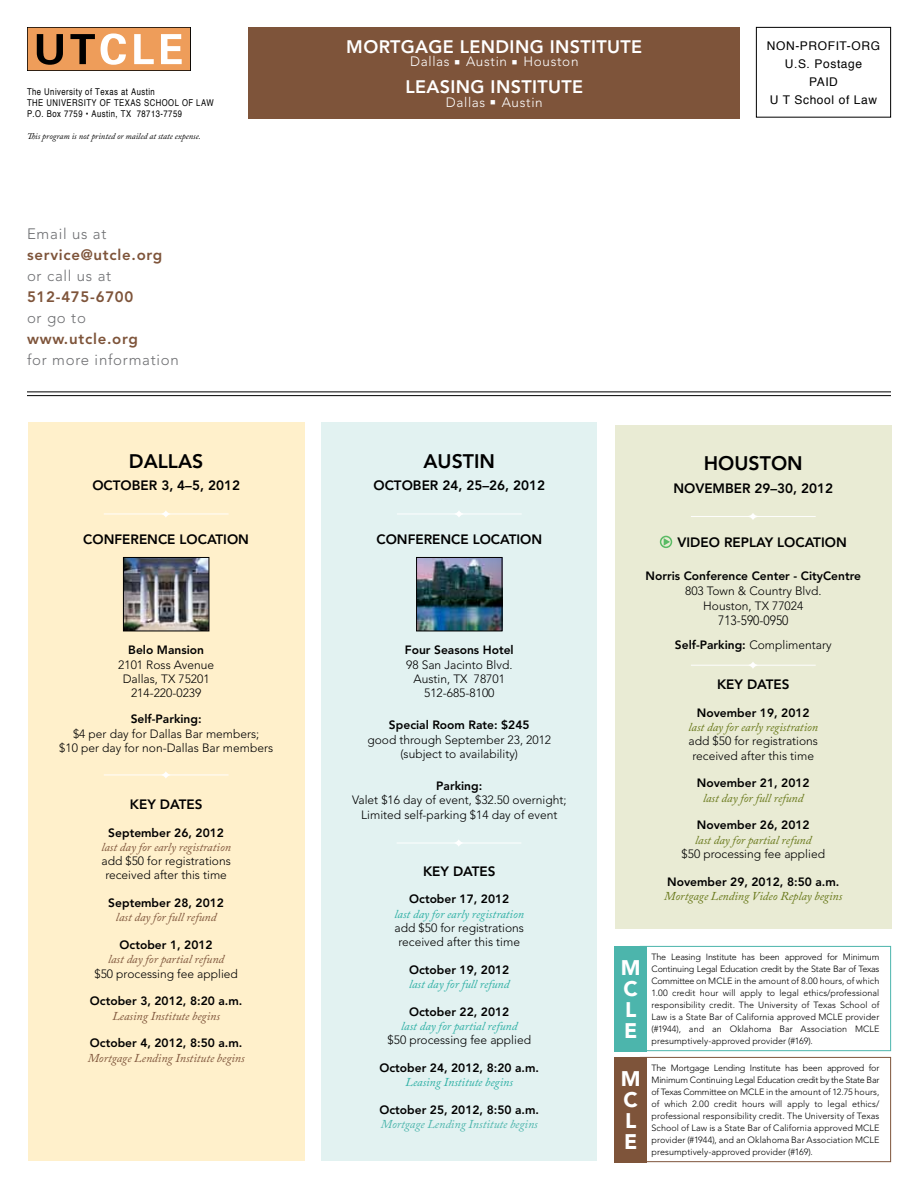
<style>
.page{position:relative;width:918px;height:1188px;background:#fff}
.page>*{position:absolute;margin:0;border:0;box-sizing:border-box;transform-origin:0 0}
.t1{font:900 21px/21px "Avenir LT Std";color:#fff}
.t2{font:800 19.5px "Avenir LT Std";color:#000}
.t3{font:800 18px "Avenir LT Std";letter-spacing:.02em;color:#fff}
.t4{font:300 15px "Avenir LT Std";letter-spacing:.05em;color:#6d6e71}
.t5{font:800 15px "Avenir LT Std";letter-spacing:.05em;color:#7e543a}
.t6{font:800 13.5px "Avenir LT Std";color:#000}
.t7{font:300 13.5px "Avenir LT Std";letter-spacing:.05em;color:#fff}
.t8{font:300 13.5px "Avenir LT Std";color:#000;scale:.89 1}
.t9{font:300 12px/14.2px "Avenir LT Std";color:#000;text-align:center}
.t10{font:800 12px "Avenir LT Std";color:#000}
.t11{font:italic 12px "Adobe Caslon Pro";color:#7e543a}
.t12{font:italic 12px "Adobe Caslon Pro";color:#677718}
.t13{font:italic 12px "Adobe Caslon Pro";color:#2cafa4}
.t14{font:12px/18px "Helvetica";letter-spacing:.05em;color:#000;text-align:center}
.t15{font:italic 12px "Adobe Caslon Pro";color:#4cb5ac}
.t16{font:condensed 9.3px/11.2px "Helvetica";letter-spacing:.05em;color:#000}
.t17{font:300 9px/12px "Avenir LT Std";letter-spacing:.005em;color:#000;text-align:justify}
.t18{font:italic 8.7px "Adobe Caslon Pro";color:#000}
.s1{font-weight:300}
</style>
<div class="page">
<div style="left:756px;top:27px;width:135px;height:91px;border:1px solid #000"></div>
<div style="left:27px;top:27px;width:164px;height:44px;background:#ee9d5a"></div>
<div style="left:27px;top:27px;width:164px;height:44px;border:1px solid #000"></div>
<svg style="left:37px;top:34px;width:26px;height:31px"></svg>
<svg style="left:70px;top:34px;width:25px;height:30px"></svg>
<svg style="left:101px;top:33px;width:25px;height:32px"></svg>
<svg style="left:134px;top:34px;width:20px;height:30px"></svg>
<svg style="left:161px;top:34px;width:21px;height:30px"></svg>
<hr style="left:27px;top:391px;width:864px;height:1px;background:#000">
<hr style="left:27px;top:395px;width:864px;height:1px;background:#000">
<div style="left:248px;top:27px;width:492px;height:92px;background:#7e543a"></div>
<div style="left:615px;top:425px;width:277px;height:504px;background:#e9ebd4"></div>
<div style="left:321px;top:422px;width:276px;height:739px;background:#e2f2f1"></div>
<div style="left:28px;top:422px;width:276px;height:739px;background:#fff0cb"></div>
<svg style="left:397px;top:511px;width:124px;height:6px"></svg>
<svg style="left:104px;top:510px;width:125px;height:7px"></svg>
<svg style="left:104px;top:771px;width:125px;height:7px"></svg>
<svg style="left:397px;top:840px;width:124px;height:6px"></svg>
<svg style="left:691px;top:662px;width:125px;height:7px"></svg>
<div style="left:660px;top:536px;width:12px;height:12px;border:2px solid #5abb64;border-radius:50%"></div>
<svg style="left:664px;top:538px;width:6px;height:8px"></svg>
<svg style="left:691px;top:513px;width:125px;height:7px"></svg>
<img style="left:125px;top:559px;width:82px;height:70px">
<div style="left:123px;top:557px;width:86px;height:74px;border:1px solid #000"></div>
<img style="left:418px;top:559px;width:82px;height:70px">
<div style="left:416px;top:557px;width:86px;height:74px;border:1px solid #000"></div>
<div style="left:640px;top:946px;width:251px;height:105px;border:1px solid #4cb5ac"></div>
<div style="left:615px;top:946px;width:32px;height:105px;background:#4cb5ac"></div>
<div style="left:640px;top:1057px;width:251px;height:105px;border:1px solid #7e543a"></div>
<div style="left:615px;top:1057px;width:32px;height:105px;background:#7e543a"></div>
<p class="t16" style="left:27px;top:85px;width:188px">The University of Texas at Austin<br>THE UNIVERSITY OF TEXAS SCHOOL OF LAW<br>P.O. Box 7759 • Austin, TX 78713-7759</p>
<p class="t18" style="left:27px;top:131px;width:175px">This program is not printed or mailed at state expense.</p>
<h3 class="t4" style="left:27px;top:225px;width:81px">Email us at</h3>
<h3 class="t5" style="left:27px;top:246px;width:137px">service@utcle.org</h3>
<h3 class="t4" style="left:27px;top:267px;width:86px">or call us at</h3>
<h3 class="t5" style="left:27px;top:288px;width:108px">512-475-6700</h3>
<h3 class="t4" style="left:27px;top:309px;width:60px">or go to</h3>
<h3 class="t5" style="left:27px;top:330px;width:112px">www.utcle.org</h3>
<h3 class="t4" style="left:27px;top:351px;width:153px">for more information</h3>
<h2 class="t2" style="left:129px;top:449px;width:76px">DALLAS</h2>
<h3 class="t6" style="left:92px;top:477px;width:149px">OCTOBER 3, 4–5, 2012</h3>
<h3 class="t6" style="left:83px;top:531px;width:167px">CONFERENCE LOCATION</h3>
<h3 class="t10" style="left:128px;top:643px;width:77px">Belo Mansion</h3>
<h3 class="t9" style="left:118px;top:657px;width:97px">2101 Ross Avenue<br>Dallas, TX 75201<br>214-220-0239</h3>
<h3 class="t10" style="left:131px;top:712px;width:72px">Self-Parking:</h3>
<h3 class="t9" style="left:59px;top:726px;width:215px">$4 per day for Dallas Bar members;<br>$10 per day for non-Dallas Bar members</h3>
<h3 class="t6" style="left:130px;top:796px;width:74px">KEY DATES</h3>
<h3 class="t10" style="left:108px;top:825px;width:117px">September 26, 2012</h3>
<h3 class="t11" style="left:101px;top:840px;width:131px">last day for early registration</h3>
<h3 class="t9" style="left:101px;top:854px;width:131px">add $50 for registrations received after this time</h3>
<h3 class="t10" style="left:108px;top:896px;width:117px">September 28, 2012</h3>
<h3 class="t11" style="left:116px;top:910px;width:102px">last day for full refund</h3>
<h3 class="t10" style="left:120px;top:938px;width:95px">October 1, 2012</h3>
<h3 class="t11" style="left:108px;top:952px;width:118px">last day for partial refund</h3>
<h3 class="t9" style="left:94px;top:966px;width:145px">$50 processing fee applied</h3>
<h3 class="t10" style="left:90px;top:994px;width:154px">October 3, 2012, 8:20 a.m.</h3>
<h3 class="t11" style="left:112px;top:1008px;width:109px">Leasing Institute begins</h3>
<h3 class="t10" style="left:90px;top:1036px;width:154px">October 4, 2012, 8:50 a.m.</h3>
<h3 class="t11" style="left:88px;top:1050px;width:159px">Mortgage Lending Institute begins</h3>
<h3 class="t3" style="left:346px;top:36px;width:297px">MORTGAGE LENDING INSTITUTE</h3>
<h3 class="t7" style="left:410px;top:54px;width:170px">Dallas ■ Austin ■ Houston</h3>
<h3 class="t3" style="left:405px;top:76px;width:12px">leasing</h3>
<h3 class="t3" style="left:491px;top:76px;width:94px">INSTITUTE</h3>
<h3 class="t7" style="left:446px;top:94px;width:99px">Dallas ■ Austin</h3>
<h3 class="t14" style="left:767px;top:37px;width:115px">NON-PROFIT-ORG<br>U.S. Postage<br>PAID<br>U T School of Law</h3>
<h2 class="t2" style="left:424px;top:449px;width:13px">austin</h2>
<h3 class="t6" style="left:373px;top:477px;width:173px">OCTOBER 24, 25–26, 2012</h3>
<h2 class="t2" style="left:704px;top:452px;width:15px">houston</h2>
<h3 class="t6" style="left:673px;top:480px;width:161px">NOVEMBER 29–30, 2012</h3>
<h3 class="t6" style="left:376px;top:531px;width:167px">CONFERENCE LOCATION</h3>
<h3 class="t10" style="left:405px;top:643px;width:110px">Four Seasons Hotel</h3>
<h3 class="t9" style="left:406px;top:657px;width:108px">98 San Jacinto Blvd.<br>Austin, TX 78701<br>512-685-8100</h3>
<h3 class="t10" style="left:389px;top:718px;width:142px">Special Room Rate: $245</h3>
<h3 class="t9" style="left:367px;top:732px;width:185px">good through September 23, 2012 (subject to availability)</h3>
<h3 class="t10" style="left:436px;top:779px;width:48px">Parking:</h3>
<h3 class="t9" style="left:352px;top:793px;width:216px">Valet $16 day of event, $32.50 overnight;<br>Limited self-parking $14 day of event</h3>
<h3 class="t6" style="left:423px;top:863px;width:74px">KEY DATES</h3>
<h3 class="t10" style="left:409px;top:892px;width:102px">October 17, 2012</h3>
<h3 class="t13" style="left:395px;top:906px;width:131px">last day for early registration</h3>
<h3 class="t9" style="left:395px;top:921px;width:131px">add $50 for registrations received after this time</h3>
<h3 class="t10" style="left:409px;top:963px;width:102px">October 19, 2012</h3>
<h3 class="t13" style="left:409px;top:977px;width:102px">last day for full refund</h3>
<h3 class="t10" style="left:409px;top:1005px;width:102px">October 22, 2012</h3>
<h3 class="t13" style="left:401px;top:1019px;width:118px">last day for partial refund</h3>
<h3 class="t9" style="left:388px;top:1033px;width:145px">$50 processing fee applied</h3>
<h3 class="t10" style="left:379px;top:1061px;width:161px">October 24, 2012, 8:20 a.m.</h3>
<h3 class="t13" style="left:406px;top:1075px;width:109px">Leasing Institute begins</h3>
<h3 class="t10" style="left:379px;top:1103px;width:161px">October 25, 2012, 8:50 a.m.</h3>
<h3 class="t15" style="left:381px;top:1117px;width:159px">Mortgage Lending Institute begins</h3>
<h3 class="t6" style="left:678px;top:534px;width:171px">VIDEO REPLAY LOCATION</h3>
<h3 class="t10" style="left:646px;top:568px;width:217px">Norris Conference Center - CityCentre</h3>
<h3 class="t9" style="left:685px;top:583px;width:138px;line-height:15px">803 Town &amp; Country Blvd.<br>Houston, TX 77024</h3>
<h3 class="t8" style="left:718px;top:612px;width:81px">713-590-0950</h3>
<h3 class="t10" style="left:675px;top:637px;width:158px">Self-Parking: <span class="s1">Complimentary</span></h3>
<h3 class="t6" style="left:717px;top:676px;width:74px">KEY DATES</h3>
<h3 class="t10" style="left:697px;top:706px;width:114px">November 19, 2012</h3>
<h3 class="t12" style="left:689px;top:720px;width:131px">last day for early registration</h3>
<h3 class="t9" style="left:689px;top:734px;width:131px">add $50 for registrations received after this time</h3>
<h3 class="t10" style="left:697px;top:776px;width:114px">November 21, 2012</h3>
<h3 class="t12" style="left:703px;top:790px;width:102px">last day for full refund</h3>
<h3 class="t10" style="left:697px;top:818px;width:114px">November 26, 2012</h3>
<h3 class="t12" style="left:695px;top:832px;width:118px">last day for partial refund</h3>
<h3 class="t9" style="left:682px;top:847px;width:145px">$50 processing fee applied</h3>
<h3 class="t10" style="left:667px;top:874px;width:174px">November 29, 2012, 8:50 a.m.</h3>
<h3 class="t12" style="left:664px;top:889px;width:179px">Mortgage Lending Video Replay begins</h3>
<h1 class="t1" style="left:621px;top:957px;width:21px">M<br>C<br>L<br>E</h1>
<h1 class="t1" style="left:621px;top:1068px;width:21px">M<br>C<br>L<br>E</h1>
<p class="t17" style="left:652px;top:951px;width:229px">The Leasing Institute has been approved for Minimum Continuing Legal Education credit by the State Bar of Texas Committee on MCLE in the amount of 8.00 hours, of which 1.00 credit hour will apply to legal ethics/professional responsibility credit. The University of Texas School of Law is a State Bar of California approved MCLE provider (#1944), and an Oklahoma Bar Association MCLE presumptively-approved provider (#169).</p>
<p class="t17" style="left:652px;top:1062px;width:229px">The Mortgage Lending Institute has been approved for Minimum Continuing Legal Education credit by the State Bar of Texas Committee on MCLE in the amount of 12.75 hours, of which 2.00 credit hours will apply to legal ethics/ professional responsibility credit. The University of Texas School of Law is a State Bar of California approved MCLE provider (#1944), and an Oklahoma Bar Association MCLE presumptively-approved provider (#169).</p>
</div>
